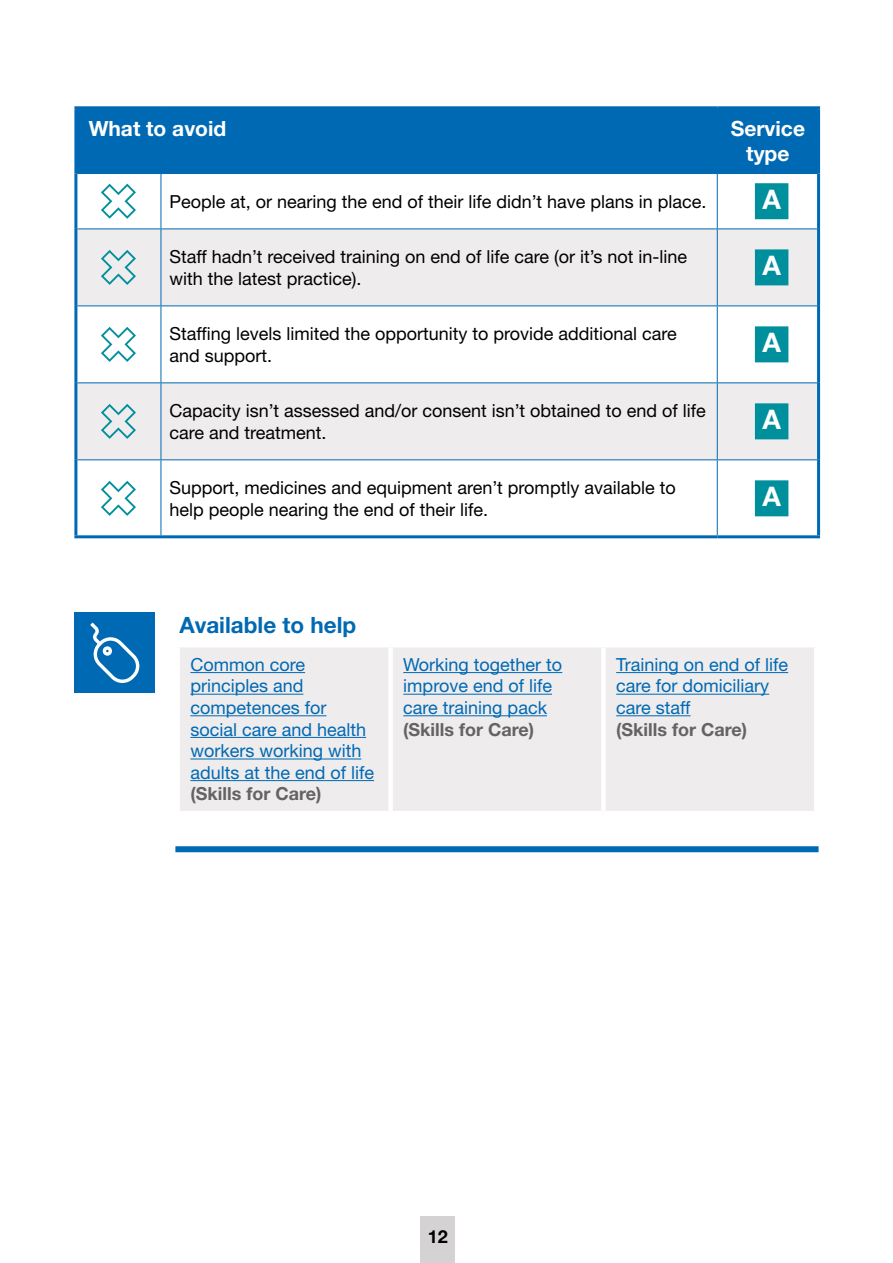
<style>
.page{position:relative;width:893px;height:1263px;background:#fff}
.page>*{position:absolute;margin:0;border:0;box-sizing:border-box;transform-origin:0 0}
.t1{font:700 27px "Helvetica Neue LT Std";color:#fff}
.t2{font:700 22.5px "Helvetica Neue LT Std";color:#0069b3}
.t3{font:700 21px/25.2px "Helvetica Neue LT Std";color:#fff;text-align:center}
.t4{font:18px/21.6px "Helvetica Neue LT Std";color:#000}
.t5{font:18px/21.6px "Helvetica Neue LT Std";color:#0069b3}
.t6{font:700 18px "Helvetica Neue LT Std";color:#656262}
.t7{font:700 18px "Helvetica Neue LT Std";color:#000}
</style>
<div class="page">
<div style="left:421px;top:1216px;width:34px;height:47px;background:#d4d2d2"></div>
<div style="left:77px;top:109px;width:740px;height:64px;background:#0069b3"></div>
<svg style="left:77px;top:230px;width:740px;height:229px;fill:#eeeced"></svg>
<hr style="left:74px;top:535px;width:87px;height:3px;background:#0069b3">
<hr style="left:161px;top:535px;width:556px;height:3px;background:#0069b3">
<hr style="left:717px;top:535px;width:103px;height:3px;background:#0069b3">
<hr style="left:717px;top:109px;width:1px;height:64px;background:#0069b3">
<hr style="left:77px;top:173px;width:84px;height:1px;background:#0069b3">
<hr style="left:161px;top:173px;width:556px;height:1px;background:#0069b3">
<hr style="left:161px;top:174px;width:1px;height:55px;background:#0069b3">
<hr style="left:717px;top:173px;width:100px;height:1px;background:#0069b3">
<hr style="left:717px;top:174px;width:1px;height:55px;background:#0069b3">
<hr style="left:77px;top:229px;width:84px;height:1px;background:#0069b3">
<hr style="left:161px;top:229px;width:556px;height:1px;background:#0069b3">
<hr style="left:161px;top:229px;width:1px;height:76px;background:#0069b3">
<hr style="left:717px;top:229px;width:100px;height:1px;background:#0069b3">
<hr style="left:717px;top:229px;width:1px;height:76px;background:#0069b3">
<hr style="left:77px;top:305px;width:84px;height:1px;background:#0069b3">
<hr style="left:161px;top:305px;width:556px;height:1px;background:#0069b3">
<hr style="left:161px;top:306px;width:1px;height:76px;background:#0069b3">
<hr style="left:717px;top:305px;width:100px;height:1px;background:#0069b3">
<hr style="left:717px;top:306px;width:1px;height:76px;background:#0069b3">
<hr style="left:77px;top:382px;width:84px;height:1px;background:#0069b3">
<hr style="left:161px;top:382px;width:556px;height:1px;background:#0069b3">
<hr style="left:161px;top:383px;width:1px;height:76px;background:#0069b3">
<hr style="left:717px;top:382px;width:100px;height:1px;background:#0069b3">
<hr style="left:717px;top:383px;width:1px;height:76px;background:#0069b3">
<hr style="left:77px;top:459px;width:84px;height:1px;background:#0069b3">
<hr style="left:161px;top:459px;width:556px;height:1px;background:#0069b3">
<hr style="left:161px;top:460px;width:1px;height:75px;background:#0069b3">
<hr style="left:717px;top:459px;width:100px;height:1px;background:#0069b3">
<hr style="left:717px;top:460px;width:1px;height:75px;background:#0069b3">
<hr style="left:74px;top:106px;width:87px;height:3px;background:#0069b3">
<hr style="left:74px;top:109px;width:3px;height:65px;background:#0069b3">
<hr style="left:161px;top:106px;width:556px;height:3px;background:#0069b3">
<hr style="left:717px;top:106px;width:103px;height:3px;background:#0069b3">
<hr style="left:817px;top:109px;width:3px;height:65px;background:#0069b3">
<hr style="left:74px;top:174px;width:3px;height:55px;background:#0069b3">
<hr style="left:817px;top:174px;width:3px;height:55px;background:#0069b3">
<hr style="left:74px;top:229px;width:3px;height:77px;background:#0069b3">
<hr style="left:817px;top:229px;width:3px;height:77px;background:#0069b3">
<hr style="left:74px;top:306px;width:3px;height:77px;background:#0069b3">
<hr style="left:817px;top:306px;width:3px;height:77px;background:#0069b3">
<hr style="left:74px;top:383px;width:3px;height:77px;background:#0069b3">
<hr style="left:817px;top:383px;width:3px;height:77px;background:#0069b3">
<hr style="left:74px;top:460px;width:3px;height:75px;background:#0069b3">
<hr style="left:817px;top:460px;width:3px;height:75px;background:#0069b3">
<svg style="left:101px;top:184px;width:35px;height:35px"></svg>
<div style="left:755px;top:183px;width:33px;height:36px;background:#008f9d"></div>
<svg style="left:101px;top:250px;width:35px;height:35px"></svg>
<div style="left:755px;top:249px;width:33px;height:36px;background:#008f9d"></div>
<svg style="left:101px;top:327px;width:35px;height:35px"></svg>
<div style="left:755px;top:326px;width:33px;height:36px;background:#008f9d"></div>
<svg style="left:101px;top:404px;width:35px;height:35px"></svg>
<div style="left:755px;top:403px;width:33px;height:36px;background:#008f9d"></div>
<svg style="left:101px;top:481px;width:35px;height:35px"></svg>
<div style="left:755px;top:480px;width:33px;height:36px;background:#008f9d"></div>
<div style="left:180px;top:647px;width:634px;height:164px;background:#eeeced"></div>
<div style="left:388px;top:647px;width:5px;height:164px;background:#fff"></div>
<div style="left:601px;top:647px;width:5px;height:164px;background:#fff"></div>
<hr style="left:190px;top:672px;width:115px;height:1px;background:#0069b3">
<hr style="left:190px;top:694px;width:113px;height:1px;background:#0069b3">
<hr style="left:190px;top:715px;width:136px;height:1px;background:#0069b3">
<hr style="left:190px;top:737px;width:176px;height:1px;background:#0069b3">
<hr style="left:190px;top:758px;width:171px;height:1px;background:#0069b3">
<hr style="left:190px;top:780px;width:184px;height:1px;background:#0069b3">
<hr style="left:403px;top:672px;width:159px;height:1px;background:#0069b3">
<hr style="left:403px;top:694px;width:149px;height:1px;background:#0069b3">
<hr style="left:403px;top:715px;width:144px;height:1px;background:#0069b3">
<hr style="left:616px;top:672px;width:172px;height:1px;background:#0069b3">
<hr style="left:616px;top:694px;width:153px;height:1px;background:#0069b3">
<hr style="left:616px;top:715px;width:74px;height:1px;background:#0069b3">
<div style="left:74px;top:612px;width:81px;height:81px;background:#0069b3"></div>
<svg style="left:90px;top:622px;width:49px;height:61px"></svg>
<div style="left:175px;top:846px;width:644px;height:6px;background:#0069b3"></div>
<p class="t3" style="left:89px;top:115px;width:139px">What to avoid</p>
<p class="t3" style="left:731px;top:115px;width:76px">Service type</p>
<p class="t4" style="left:169px;top:190px;width:539px">People at, or nearing the end of their life didn’t have plans in place.</p>
<h1 class="t1" style="left:762px;top:182px;width:20px">A</h1>
<p class="t4" style="left:169px;top:246px;width:519px">Staff hadn’t received training on end of life care (or it’s not in-line with the latest practice).</p>
<h1 class="t1" style="left:762px;top:249px;width:20px">A</h1>
<p class="t4" style="left:169px;top:323px;width:509px">Staffing levels limited the opportunity to provide additional care and support.</p>
<h1 class="t1" style="left:762px;top:326px;width:20px">A</h1>
<p class="t4" style="left:169px;top:399px;width:538px">Capacity isn’t assessed and/or consent isn’t obtained to end of life care and treatment.</p>
<h1 class="t1" style="left:762px;top:402px;width:20px">A</h1>
<p class="t4" style="left:169px;top:476px;width:508px">Support, medicines and equipment aren’t promptly available to help people nearing the end of their life.</p>
<h1 class="t1" style="left:762px;top:479px;width:20px">A</h1>
<p class="t2" style="left:180px;top:611px;width:178px">Available to help</p>
<p class="t5" style="left:190px;top:653px;width:185px">Common core principles and competences for social care and health workers working with adults at the end of life</p>
<p class="t6" style="left:190px;top:783px;width:132px">(Skills for Care)</p>
<p class="t5" style="left:403px;top:653px;width:160px">Working together to improve end of life care training pack</p>
<p class="t6" style="left:403px;top:718px;width:132px">(Skills for Care)</p>
<p class="t5" style="left:616px;top:653px;width:174px">Training on end of life care for domiciliary care staff</p>
<p class="t6" style="left:616px;top:718px;width:132px">(Skills for Care)</p>
<p class="t7" style="left:428px;top:1225px;width:22px">12</p>
</div>
